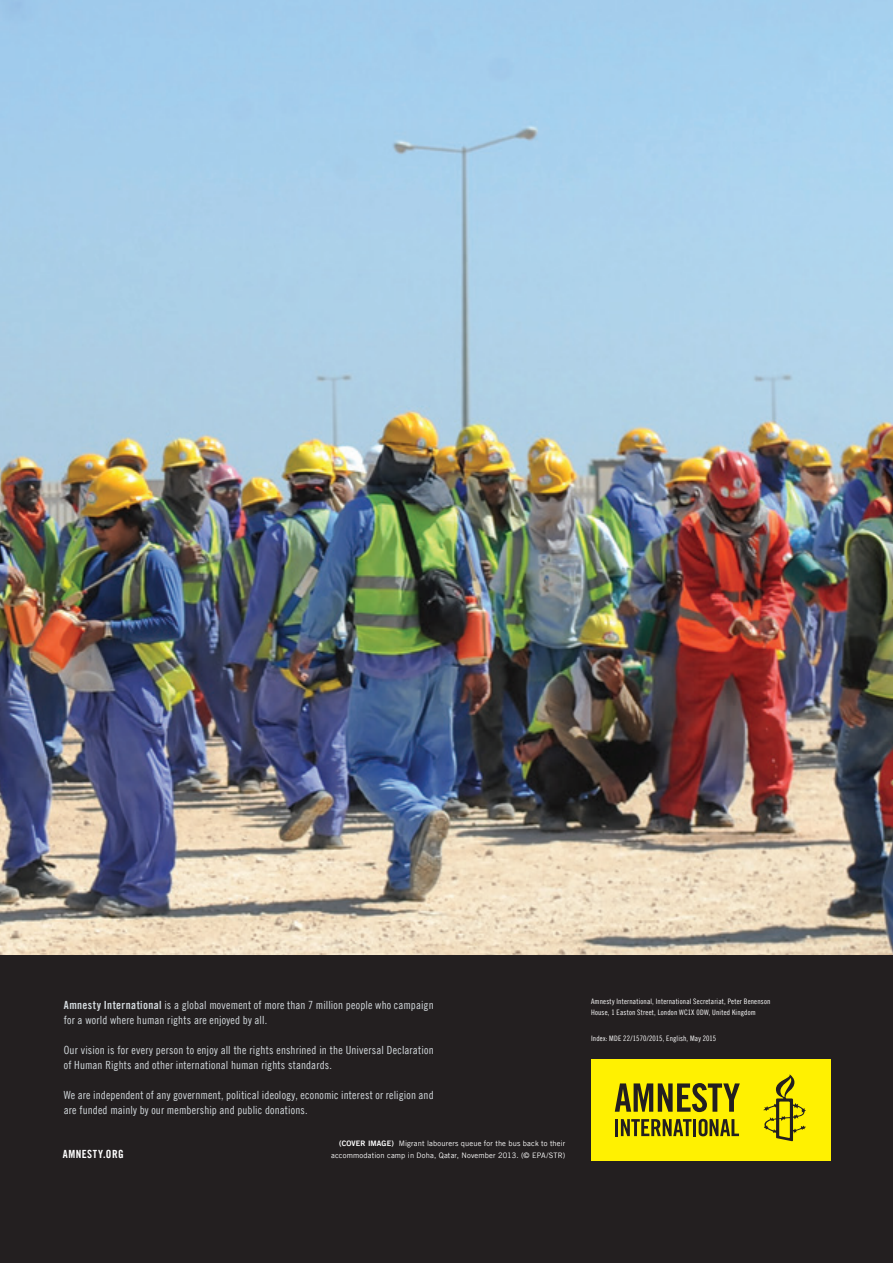
<style>
.page{position:relative;width:893px;height:1263px;background:#fff}
.page>*{position:absolute;margin:0;border:0;box-sizing:border-box;transform-origin:0 0}
.t1{font:11.25px/15px "Amnesty Trade Gothic Cn 18";letter-spacing:.015em;color:#d4dade}
.t2{font:11.25px "Amnesty Trade Gothic Bd Cn 20";letter-spacing:.045em;color:#fff}
.t3{font:7.5px/11.2px "Amnesty Trade Gothic Cn 18";letter-spacing:.025em;color:#fff}
.t4{font:7.5px/12px "Amnesty Trade Gothic";letter-spacing:.02em;color:#fff;text-align:right}
.s1{font-family:"Amnesty Trade Gothic Bd Cn 20"}
.s2{font-family:"Amnesty Trade Gothic Bd 2"}
</style>
<div class="page">
<img style="left:0;top:0;width:893px;height:955px">
<div style="left:0;top:955px;width:893px;height:308px;background:#231f20"></div>
<div style="left:591px;top:1059px;width:239px;height:101px;background:#fff101"></div>
<svg style="left:615px;top:1083px;width:125px;height:29px"></svg>
<svg style="left:763px;top:1074px;width:43px;height:67px"></svg>
<hr style="left:615px;top:1119px;width:3px;height:17px;background:#231f20">
<svg style="left:621px;top:1119px;width:70px;height:17px"></svg>
<hr style="left:693px;top:1119px;width:3px;height:17px;background:#231f20">
<svg style="left:699px;top:1119px;width:40px;height:17px"></svg>
<p class="t1" style="left:64px;top:997px;width:371px"><span class="s1">Amnesty International</span> is a global movement of more than 7 million people who campaign for a world where human rights are enjoyed by all.</p>
<p class="t1" style="left:64px;top:1042px;width:371px">Our vision is for every person to enjoy all the rights enshrined in the Universal Declaration of Human Rights and other international human rights standards.</p>
<p class="t1" style="left:64px;top:1087px;width:371px">We are independent of any government, political ideology, economic interest or religion and are funded mainly by our membership and public donations.</p>
<p class="t2" style="left:63px;top:1147px;width:62px">AMNESTY.ORG</p>
<p class="t4" style="left:331px;top:1137px;width:236px"><span class="s2">(COVER IMAGE)</span> Migrant labourers queue for the bus back to their accommodation camp in Doha, Qatar, November 2013. (© EPA/STR)</p>
<p class="t3" style="left:591px;top:995px;width:181px">Amnesty International, International Secretariat, Peter Benenson<br>House, 1 Easton Street, London WC1X 0DW, United Kingdom</p>
<p class="t3" style="left:591px;top:1033px;width:127px">Index: MDE 22/1570/2015, English, May 2015</p>
</div>
